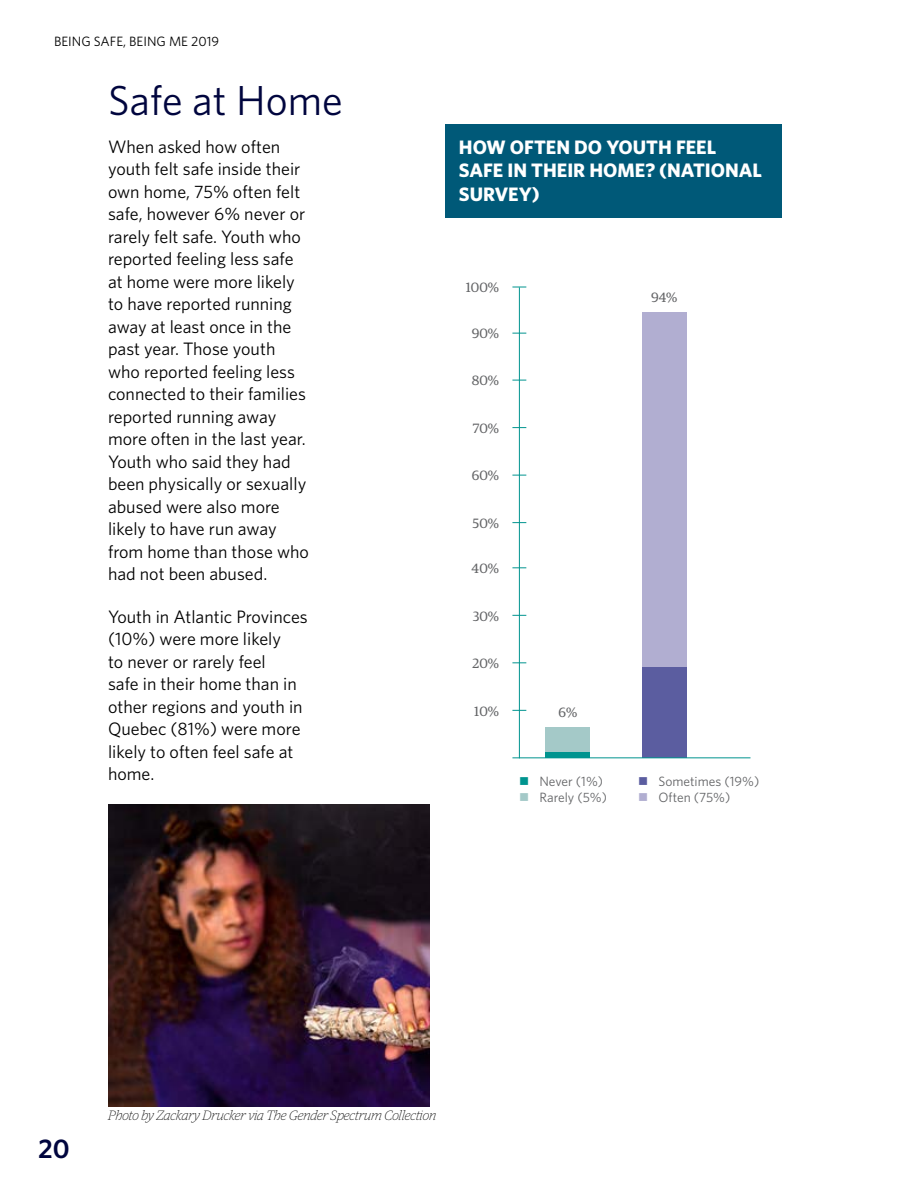
<style>
.page{position:relative;width:918px;height:1188px;background:#fff}
.page>*{position:absolute;margin:0;border:0;box-sizing:border-box;transform-origin:0 0}
.t1{font:42px "Whitney";color:#00053e}
.t2{font:600 27px "Whitney";color:#00053e}
.t3{font:700 19.5px/23.4px "Whitney";color:#fff}
.t4{font:18px/22.5px "Whitney";color:#000}
.t5{font:italic 100 13.5px "Guardian Egyp";color:#000}
.t6{font:13.5px/16.2px "Whitney";color:#636466}
.t7{font:13.5px "Guardian Egyp";color:#636466}
.t8{font:13.5px "Whitney";color:#000}
</style>
<div class="page">
<div style="left:445px;top:125px;width:337px;height:93px;background:#005978"></div>
<div style="left:546px;top:747px;width:44px;height:10px;background:#00948f"></div>
<div style="left:546px;top:727px;width:44px;height:25px;background:#a4c9c8"></div>
<div style="left:643px;top:667px;width:44px;height:90px;background:#5b5da0"></div>
<div style="left:643px;top:312px;width:44px;height:355px;background:#b1aed1"></div>
<hr style="left:519px;top:287px;width:1px;height:471px;background:#00948f">
<svg style="left:512px;top:567px;width:14px;height:1px"></svg>
<svg style="left:512px;top:615px;width:14px;height:1px"></svg>
<svg style="left:512px;top:427px;width:14px;height:1px"></svg>
<svg style="left:512px;top:662px;width:14px;height:1px"></svg>
<svg style="left:512px;top:475px;width:14px;height:1px"></svg>
<svg style="left:512px;top:710px;width:14px;height:1px"></svg>
<svg style="left:512px;top:522px;width:14px;height:1px"></svg>
<hr style="left:512px;top:757px;width:239px;height:1px;background:#00948f">
<svg style="left:512px;top:333px;width:14px;height:1px"></svg>
<svg style="left:512px;top:287px;width:14px;height:1px"></svg>
<svg style="left:512px;top:380px;width:14px;height:1px"></svg>
<img style="left:108px;top:804px;width:321px;height:303px">
<p class="t8" style="left:54px;top:32px;width:167px">BEING SAFE, BEING ME 2019</p>
<h1 class="t1" style="left:108px;top:72px;width:236px">Safe at Home</h1>
<p class="t4" style="left:108px;top:135px;width:203px">When asked how often youth felt safe inside their own home, 75% often felt safe, however 6% never or rarely felt safe. Youth who reported feeling less safe at home were more likely to have reported running away at least once in the past year. Those youth who reported feeling less connected to their families reported running away more often in the last year.<br>Youth who said they had been physically or sexually abused were also more likely to have run away from home than those who had not been abused.</p>
<p class="t4" style="left:108px;top:605px;width:201px">Youth in Atlantic Provinces (10%) were more likely<br>to never or rarely feel<br>safe in their home than in other regions and youth in<br>Quebec (81%) were more likely to often feel safe at home.</p>
<p class="t7" style="left:473px;top:607px;width:28px">30%</p>
<p class="t3" style="left:459px;top:135px;width:305px">HOW OFTEN DO YOUTH FEEL<br>SAFE IN THEIR HOME? (NATIONAL<br>SURVEY)</p>
<p class="t7" style="left:466px;top:278px;width:35px">100%</p>
<p class="t7" style="left:651px;top:288px;width:28px">94%</p>
<p class="t7" style="left:472px;top:324px;width:29px">90%</p>
<p class="t7" style="left:472px;top:371px;width:29px">80%</p>
<p class="t7" style="left:473px;top:419px;width:28px">70%</p>
<p class="t7" style="left:472px;top:466px;width:29px">60%</p>
<p class="t7" style="left:473px;top:514px;width:28px">50%</p>
<p class="t7" style="left:472px;top:559px;width:29px">40%</p>
<p class="t7" style="left:472px;top:654px;width:28px">20%</p>
<p class="t7" style="left:474px;top:702px;width:26px">10%</p>
<p class="t7" style="left:559px;top:703px;width:20px">6%</p>
<p class="t6" style="left:539px;top:772px;width:69px">Never (1%)<br>Rarely (5%)</p>
<p class="t6" style="left:658px;top:772px;width:102px">Sometimes (19%)<br>Often (75%)</p>
<h2 class="t2" style="left:38px;top:1131px;width:33px">20</h2>
<p class="t5" style="left:108px;top:1107px;width:329px">Photo by Zackary Drucker via The Gender Spectrum Collection</p>
</div>
